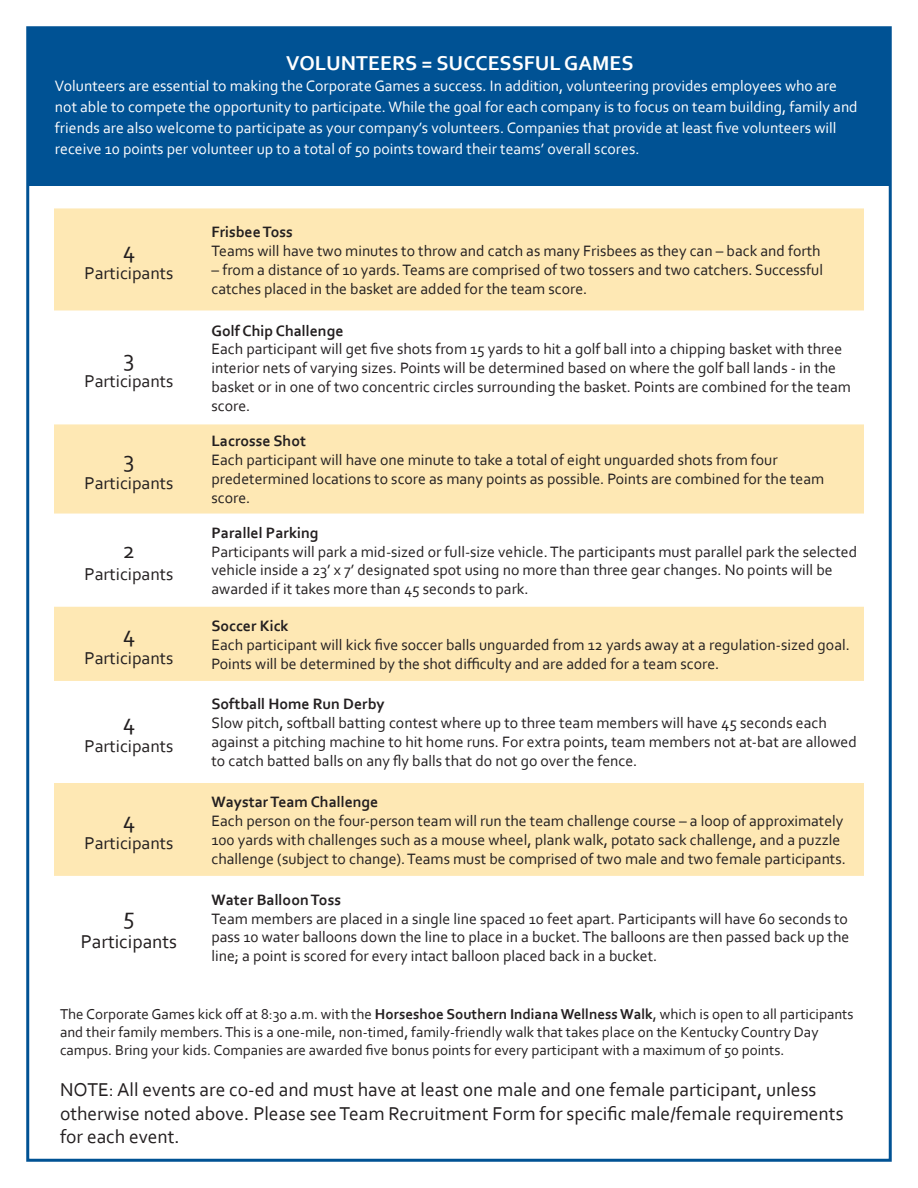
<style>
.page{position:relative;width:918px;height:1188px;background:#fff}
.page>*{position:absolute;margin:0;border:0;box-sizing:border-box;transform-origin:0 0}
.t1{font:24px "Corbel";color:#231f20}
.t2{font:700 21px "Corbel";color:#fff}
.t3{font:19.5px/23.4px "Corbel";color:#231f20}
.t4{font:18px "Corbel";color:#231f20}
.t5{font:15.75px/18.9px "Corbel";color:#231f20}
.t6{font:15.75px/21px "Corbel";color:#fff}
.t7{font:700 15.75px "Corbel";color:#231f20}
.t8{font:15px/18px "Corbel";color:#231f20}
.s1{font-weight:700}
</style>
<div class="page">
<div style="left:29px;top:27px;width:860px;height:159px;background:#005294"></div>
<svg style="left:54px;top:208px;width:810px;height:668px;fill:#fee8b4"></svg>
<p class="t2" style="left:286px;top:50px;width:349px">VOLUNTEERS = SUCCESSFUL GAMES</p>
<p class="t6" style="left:55px;top:75px;width:804px">Volunteers are essential to making the Corporate Games a success. In addition, volunteering provides employees who are not able to compete the opportunity to participate. While the goal for each company is to focus on team building, family and friends are also welcome to participate as your company’s volunteers. Companies that provide at least five volunteers will receive 10 points per volunteer up to a total of 50 points toward their teams’ overall scores.</p>
<p class="t1" style="left:123px;top:235px;width:14px">4</p>
<p class="t4" style="left:85px;top:262px;width:90px">Participants</p>
<p class="t1" style="left:124px;top:343px;width:12px">3</p>
<p class="t4" style="left:85px;top:370px;width:90px">Participants</p>
<p class="t1" style="left:124px;top:444px;width:12px">3</p>
<p class="t4" style="left:85px;top:472px;width:90px">Participants</p>
<p class="t1" style="left:123px;top:535px;width:14px">2</p>
<p class="t4" style="left:85px;top:563px;width:90px">Participants</p>
<p class="t1" style="left:123px;top:619px;width:14px">4</p>
<p class="t4" style="left:85px;top:646px;width:90px">Participants</p>
<p class="t1" style="left:123px;top:707px;width:14px">4</p>
<p class="t4" style="left:85px;top:735px;width:90px">Participants</p>
<p class="t1" style="left:123px;top:805px;width:14px">4</p>
<p class="t4" style="left:85px;top:832px;width:90px">Participants</p>
<p class="t1" style="left:123px;top:902px;width:13px">5</p>
<p class="t3" style="left:81px;top:929px;width:98px">Participants</p>
<p class="t7" style="left:212px;top:222px;width:83px">Frisbee Toss</p>
<p class="t5" style="left:212px;top:241px;width:611px">Teams will have two minutes to throw and catch as many Frisbees as they can – back and forth</p>
<p class="t5" style="left:212px;top:260px;width:613px">– from a distance of 10 yards. Teams are comprised of two tossers and two catchers. Successful catches placed in the basket are added for the team score.</p>
<p class="t7" style="left:212px;top:321px;width:133px">Golf Chip Challenge</p>
<p class="t5" style="left:212px;top:339px;width:641px">Each participant will get five shots from 15 yards to hit a golf ball into a chipping basket with three interior nets of varying sizes. Points will be determined based on where the golf ball lands - in the basket or in one of two concentric circles surrounding the basket. Points are combined for the team score.</p>
<p class="t7" style="left:212px;top:432px;width:96px">Lacrosse Shot</p>
<p class="t5" style="left:212px;top:450px;width:614px">Each participant will have one minute to take a total of eight unguarded shots from four predetermined locations to score as many points as possible. Points are combined for the team score.</p>
<p class="t7" style="left:212px;top:523px;width:108px">Parallel Parking</p>
<p class="t5" style="left:212px;top:541px;width:647px">Participants will park a mid-sized or full-size vehicle. The participants must parallel park the selected vehicle inside a 23’ x 7’ designated spot using no more than three gear changes. No points will be awarded if it takes more than 45 seconds to park.</p>
<p class="t7" style="left:212px;top:616px;width:79px">Soccer Kick</p>
<p class="t5" style="left:212px;top:635px;width:640px">Each participant will kick five soccer balls unguarded from 12 yards away at a regulation-sized goal.<br>Points will be determined by the shot difficulty and are added for a team score.</p>
<p class="t7" style="left:212px;top:694px;width:175px">Softball Home Run Derby</p>
<p class="t5" style="left:212px;top:713px;width:647px">Slow pitch, softball batting contest where up to three team members will have 45 seconds each against a pitching machine to hit home runs. For extra points, team members not at-bat are allowed to catch batted balls on any fly balls that do not go over the fence.</p>
<p class="t7" style="left:212px;top:792px;width:168px">Waystar Team Challenge</p>
<p class="t5" style="left:212px;top:811px;width:636px">Each person on the four-person team will run the team challenge course – a loop of approximately<br>100 yards with challenges such as a mouse wheel, plank walk, potato sack challenge, and a puzzle challenge (subject to change). Teams must be comprised of two male and two female participants.</p>
<p class="t7" style="left:212px;top:890px;width:131px">Water Balloon Toss</p>
<p class="t5" style="left:212px;top:909px;width:639px;text-align:justify">Team members are placed in a single line spaced 10 feet apart. Participants will have 60 seconds to pass 10 water balloons down the line to place in a bucket. The balloons are then passed back up the line; a point is scored for every intact balloon placed back in a bucket.</p>
<p class="t8" style="left:60px;top:1005px;width:795px">The Corporate Games kick off at 8:30 a.m. with the <span class="s1">Horseshoe Southern Indiana Wellness Walk</span>, which is open to all participants and their family members. This is a one-mile, non-timed, family-friendly walk that takes place on the Kentucky Country Day campus. Bring your kids. Companies are awarded five bonus points for every participant with a maximum of 50 points.</p>
<p class="t3" style="left:60px;top:1078px;width:785px">NOTE: All events are co-ed and must have at least one male and one female participant, unless otherwise noted above. Please see Team Recruitment Form for specific male/female requirements for each event.</p>
</div>
